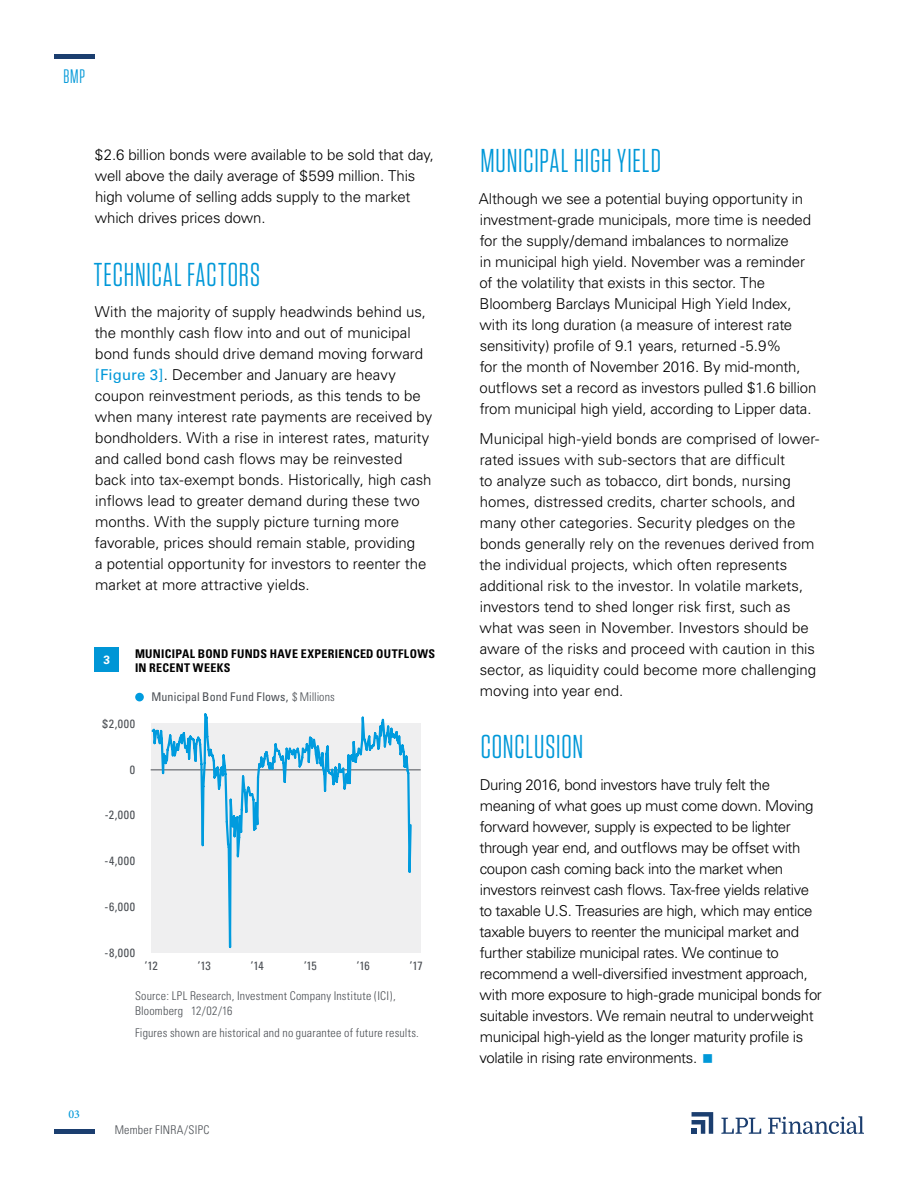
<style>
.page{position:relative;width:918px;height:1188px;background:#fff}
.page>*{position:absolute;margin:0;border:0;box-sizing:border-box;transform-origin:0 0}
.t1{font:33px "Tungsten Narrow";letter-spacing:.025em;color:#0098d8}
.t2{font:19.5px "Tungsten Narrow";color:#0098d8}
.t3{font:300 15px/21px "Univers";letter-spacing:-.01em;color:#000}
.t4{font:300 condensed 12px/15px "Univers";letter-spacing:.015em;color:#4b4f54}
.t5{font:condensed 12px "Univers";letter-spacing:.01em;color:#4b4f54}
.t6{font:700 condensed 12px/13.5px "Univers";letter-spacing:.025em;color:#000}
.t7{font:500 12px "Minion Pro";color:#0098d8}
.t8{font:700 12px "Univers";color:#fff}
.s1{font-weight:400;color:#0098d8}
.s2{font-weight:300}
.s3{color:#0098d8}
</style>
<div class="page">
<hr style="left:54px;top:1130px;width:40px;height:4px;background:#1b3e6f">
<hr style="left:54px;top:54px;width:40px;height:4px;background:#1b3e6f">
<svg style="left:692px;top:1112px;width:21px;height:22px"></svg>
<svg style="left:721px;top:1118px;width:40px;height:16px"></svg>
<svg style="left:768px;top:1116px;width:96px;height:18px"></svg>
<div style="left:94px;top:648px;width:25px;height:24px;background:#0096d6"></div>
<div style="left:151px;top:723px;width:270px;height:230px;background:#efeff0"></div>
<div style="left:135px;top:693px;width:9px;height:8px;background:#009bde;border-radius:50%"></div>
<hr style="left:151px;top:770px;width:270px;height:1px;background:#4b4f54">
<svg style="left:150px;top:713px;width:263px;height:236px"></svg>
<h2 class="t2" style="left:63px;top:67px;width:23px">BMP</h2>
<p class="t3" style="left:95px;top:145px;width:341px">$2.6 billion bonds were available to be sold that day, well above the daily average of $599 million. This high volume of selling adds supply to the market which drives prices down.</p>
<h1 class="t1" style="left:94px;top:258px;width:168px">TECHNICAL FACTORS</h1>
<p class="t3" style="left:95px;top:302px;width:339px">With the majority of supply headwinds behind us, the monthly cash flow into and out of municipal bond funds should drive demand moving forward <span class="s1">[Figure 3]</span>. December and January are heavy coupon reinvestment periods, as this tends to be when many interest rate payments are received by bondholders. With a rise in interest rates, maturity and called bond cash flows may be reinvested back into tax-exempt bonds. Historically, high cash inflows lead to greater demand during these two months. With the supply picture turning more favorable, prices should remain stable, providing<br>a potential opportunity for investors to reenter the market at more attractive yields.</p>
<p class="t8" style="left:103px;top:653px;width:8px">3</p>
<p class="t6" style="left:135px;top:647px;width:302px">MUNICIPAL BOND FUNDS HAVE EXPERIENCED OUTFLOWS<br>IN RECENT WEEKS</p>
<p class="t5" style="left:103px;top:716px;width:34px">$2,000</p>
<p class="t5" style="left:130px;top:762px;width:7px">0</p>
<p class="t5" style="left:105px;top:808px;width:32px">-2,000</p>
<p class="t5" style="left:105px;top:853px;width:32px">-4,000</p>
<p class="t5" style="left:105px;top:899px;width:32px">-6,000</p>
<p class="t5" style="left:105px;top:945px;width:32px">-8,000</p>
<p class="t5" style="left:151px;top:689px;width:185px">Municipal Bond Fund Flows, <span class="s2">$ Millions</span></p>
<p class="t5" style="left:145px;top:958px;width:14px">’12</p>
<p class="t5" style="left:198px;top:958px;width:15px">’13</p>
<p class="t5" style="left:251px;top:958px;width:15px">’14</p>
<p class="t5" style="left:304px;top:958px;width:14px">’15</p>
<p class="t5" style="left:357px;top:958px;width:14px">’16</p>
<p class="t5" style="left:410px;top:958px;width:15px">’17</p>
<p class="t4" style="left:135px;top:988px;width:262px">Source: LPL Research, Investment Company Institute (ICI),<br>Bloomberg 12/02/16</p>
<p class="t4" style="left:135px;top:1025px;width:285px">Figures shown are historical and no guarantee of future results.</p>
<p class="t7" style="left:68px;top:1106px;width:13px">03</p>
<p class="t4" style="left:115px;top:1122px;width:96px">Member FINRA/SIPC</p>
<h1 class="t1" style="left:481px;top:144px;width:182px">MUNICIPAL HIGH YIELD</h1>
<p class="t3" style="left:479px;top:188px;width:339px">Although we see a potential buying opportunity in investment-grade municipals, more time is needed for the supply/demand imbalances to normalize<br>in municipal high yield. November was a reminder of the volatility that exists in this sector. The Bloomberg Barclays Municipal High Yield Index, with its long duration (a measure of interest rate sensitivity) profile of 9.1 years, returned -5.9%<br>for the month of November 2016. By mid-month, outflows set a record as investors pulled $1.6 billion from municipal high yield, according to Lipper data.</p>
<p class="t3" style="left:479px;top:428px;width:341px">Municipal high-yield bonds are comprised of lower&shy;rated issues with sub-sectors that are difficult<br>to analyze such as tobacco, dirt bonds, nursing homes, distressed credits, charter schools, and many other categories. Security pledges on the bonds generally rely on the revenues derived from the individual projects, which often represents additional risk to the investor. In volatile markets, investors tend to shed longer risk first, such as what was seen in November. Investors should be aware of the risks and proceed with caution in this sector, as liquidity could become more challenging moving into year end.</p>
<h1 class="t1" style="left:481px;top:730px;width:104px">CONCLUSION</h1>
<p class="t3" style="left:479px;top:774px;width:344px">During 2016, bond investors have truly felt the meaning of what goes up must come down. Moving forward however, supply is expected to be lighter through year end, and outflows may be offset with coupon cash coming back into the market when investors reinvest cash flows. Tax-free yields relative to taxable U.S. Treasuries are high, which may entice taxable buyers to reenter the municipal market and further stabilize municipal rates. We continue to recommend a well-diversified investment approach, with more exposure to high-grade municipal bonds for suitable investors. We remain neutral to underweight municipal high-yield as the longer maturity profile is volatile in rising rate environments. <span class="s3">■</span></p>
</div>
